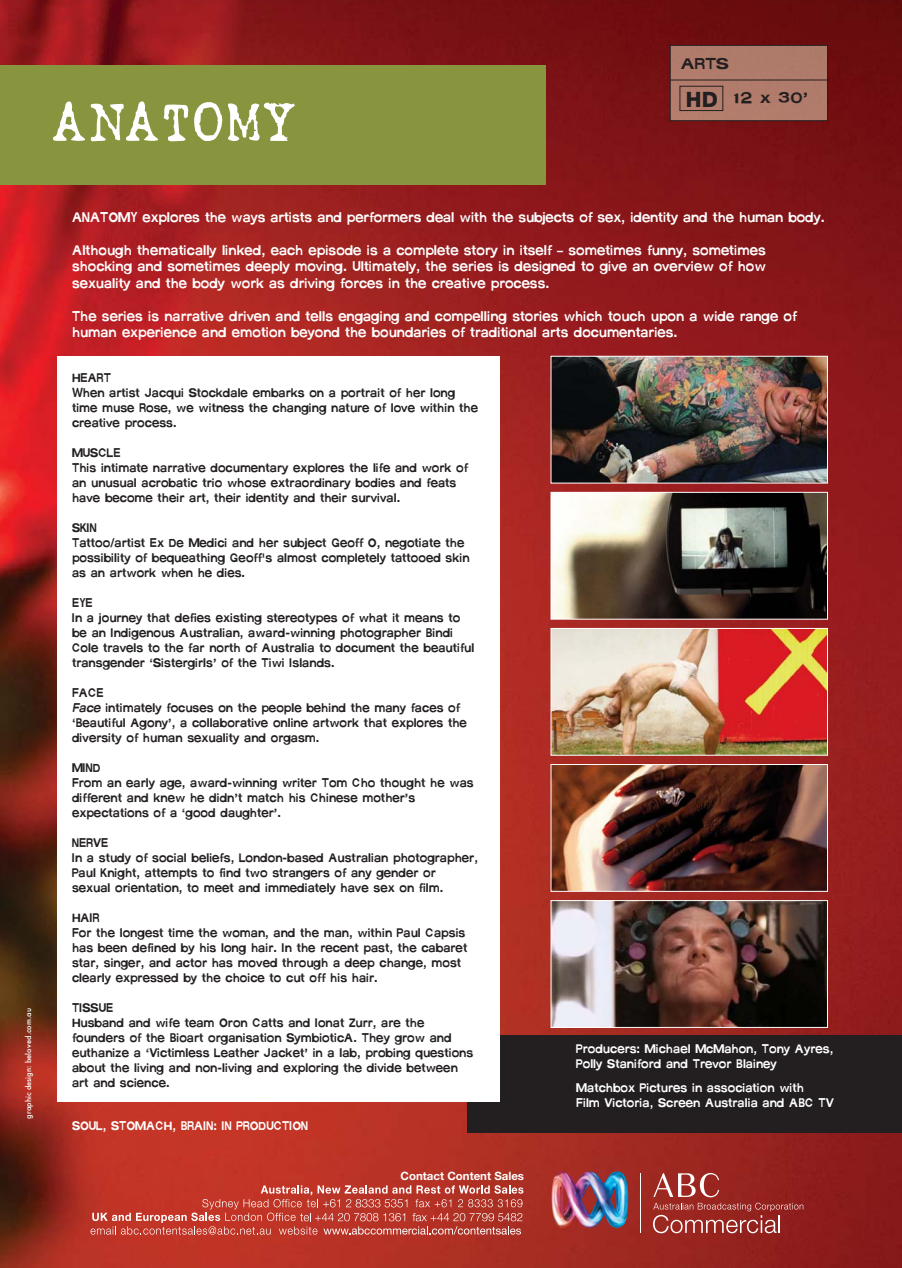
<style>
.page{position:relative;width:902px;height:1268px;background:#fff}
.page>*{position:absolute;margin:0;border:0;box-sizing:border-box;transform-origin:0 0}
.t1{font:54px "Love Letter Typewriter";letter-spacing:.005em;color:#fff}
.t2{font:15px "Cheap Signage Standard";letter-spacing:-.015em;color:#231f20}
.t3{font:13.5px/16.5px "Cheap Signage Standard";letter-spacing:.01em;color:#fff;text-align:justify;scale:.8 1}
.t4{font:12px/15px "Cheap Signage Standard";letter-spacing:.01em;color:#231f20;scale:.8 1}
.t5{font:12px/15px "Cheap Signage Standard";letter-spacing:.01em;color:#fff;scale:.8 1}
.t6{font:700 11.4px "Helvetica Neue";color:#fff}
.t7{font:500 7.5px "Futura";letter-spacing:.005em;color:#fff}
.s1{font-family:"Helvetica Neue";font-weight:800;font-size:21.15px}
.s2{font-family:"Arial";font-weight:700;font-style:italic}
.s3{font-style:italic}
</style>
<div class="page">
<img style="left:0;top:0;width:901px;height:1268px">
<svg style="left:653px;top:1203px;width:150px;height:30px;background:#a74743"></svg>
<hr style="left:640px;top:1173px;width:1px;height:60px;background:#fff">
<img style="left:551px;top:1171px;width:77px;height:57px">
<svg style="left:653px;top:1173px;width:66px;height:24px"></svg>
<svg style="left:91px;top:1185px;width:432px;height:49px;background:#c45045"></svg>
<div style="left:671px;top:47px;width:154px;height:72px;background:#b07b6a"></div>
<div style="left:669px;top:45px;width:158px;height:76px;border:1px solid #231f20"></div>
<svg style="left:669px;top:79px;width:159px;height:32px;background:#a77465"></svg>
<div style="left:0;top:66px;width:546px;height:119px;background:#88953e"></div>
<div style="left:467px;top:1035px;width:434px;height:98px;background:#231f20"></div>
<div style="left:57px;top:356px;width:442px;height:745px;background:#fff"></div>
<img style="left:552px;top:358px;width:273px;height:123px">
<div style="left:550px;top:356px;width:277px;height:127px;border:1px solid #fff"></div>
<img style="left:552px;top:494px;width:273px;height:123px">
<div style="left:550px;top:492px;width:277px;height:127px;border:1px solid #fff"></div>
<img style="left:552px;top:630px;width:273px;height:124px">
<div style="left:550px;top:628px;width:277px;height:128px;border:1px solid #fff"></div>
<img style="left:552px;top:766px;width:273px;height:124px">
<div style="left:550px;top:764px;width:277px;height:128px;border:1px solid #fff"></div>
<img style="left:552px;top:902px;width:273px;height:124px">
<div style="left:550px;top:900px;width:277px;height:128px;border:1px solid #fff"></div>
<h1 class="t1" style="left:52px;top:102px;width:243px">ANATOMY</h1>
<p class="t2" style="left:680px;top:58px;width:49px">ARTS</p>
<p class="t2" style="left:686px;top:92px;width:124px"><span class="s1">HD</span> 12 x 30’</p>
<p class="t7" style="left:25px;top:1119px;width:112px;rotate:-90deg">graphic design: beloved.com.au</p>
<p class="t3" style="left:72px;top:210px;width:942px">ANATOMY explores the ways artists and performers deal with the subjects of sex, identity and the human body.</p>
<p class="t3" style="left:72px;top:243px;width:868px">Although thematically linked, each episode is a complete story in itself <span class="s2">–</span> sometimes funny, sometimes shocking and sometimes deeply moving. Ultimately, the series is designed to give an overview of how sexuality and the body work as driving forces in the creative process.</p>
<p class="t3" style="left:72px;top:309px;width:907px">The series is narrative driven and tells engaging and compelling stories which touch upon a wide range of human experience and emotion beyond the boundaries of traditional arts documentaries.</p>
<p class="t4" style="left:72px;top:372px;width:509px">HEART<br>When artist Jacqui Stockdale embarks on a portrait of her long time muse Rose, we witness the changing nature of love within the creative process.</p>
<p class="t4" style="left:72px;top:447px;width:496px">MUSCLE<br>This intimate narrative documentary explores the life and work of an unusual acrobatic trio whose extraordinary bodies and feats have become their art, their identity and their survival.</p>
<p class="t4" style="left:72px;top:522px;width:498px">SKIN<br>Tattoo/artist Ex De Medici and her subject Geoff O, negotiate the possibility of bequeathing Geoff's almost completely tattooed skin as an artwork when he dies.</p>
<p class="t4" style="left:72px;top:597px;width:504px">EYE<br>In a journey that defies existing stereotypes of what it means to be an Indigenous Australian, award-winning photographer Bindi Cole travels to the far north of Australia to document the beautiful transgender ‘Sistergirls’ of the Tiwi Islands.</p>
<p class="t4" style="left:72px;top:687px;width:495px">FACE<br><span class="s3">Face</span> intimately focuses on the people behind the many faces of ‘Beautiful Agony’, a collaborative online artwork that explores the diversity of human sexuality and orgasm.</p>
<p class="t4" style="left:72px;top:762px;width:503px">MIND<br>From an early age, award-winning writer Tom Cho thought he was different and knew he didn’t match his Chinese mother’s expectations of a ‘good daughter’.</p>
<p class="t4" style="left:72px;top:837px;width:508px">NERVE<br>In a study of social beliefs, London-based Australian photographer, Paul Knight, attempts to find two strangers of any gender or<br>sexual orientation, to meet and immediately have sex on film.</p>
<p class="t4" style="left:72px;top:912px;width:495px">HAIR<br>For the longest time the woman, and the man, within Paul Capsis has been defined by his long hair. In the recent past, the cabaret star, singer, and actor has moved through a deep change, most clearly expressed by the choice to cut off his hair.</p>
<p class="t4" style="left:72px;top:1002px;width:503px">TISSUE<br>Husband and wife team Oron Catts and Ionat Zurr, are the founders of the Bioart organisation SymbioticA. They grow and euthanize a ‘Victimless Leather Jacket’ in a lab, probing questions about the living and non-living and exploring the divide between art and science.</p>
<p class="t5" style="left:72px;top:1120px;width:297px">SOUL, STOMACH, BRAIN: IN PRODUCTION</p>
<p class="t6" style="left:400px;top:1172px;width:125px">Contact Content Sales</p>
<p class="t5" style="left:576px;top:1043px;width:323px">Producers: Michael McMahon, Tony Ayres,<br>Polly Staniford and Trevor Blainey</p>
<p class="t5" style="left:576px;top:1081px;width:323px">Matchbox Pictures in association with<br>Film Victoria, Screen Australia and ABC TV</p>
</div>
